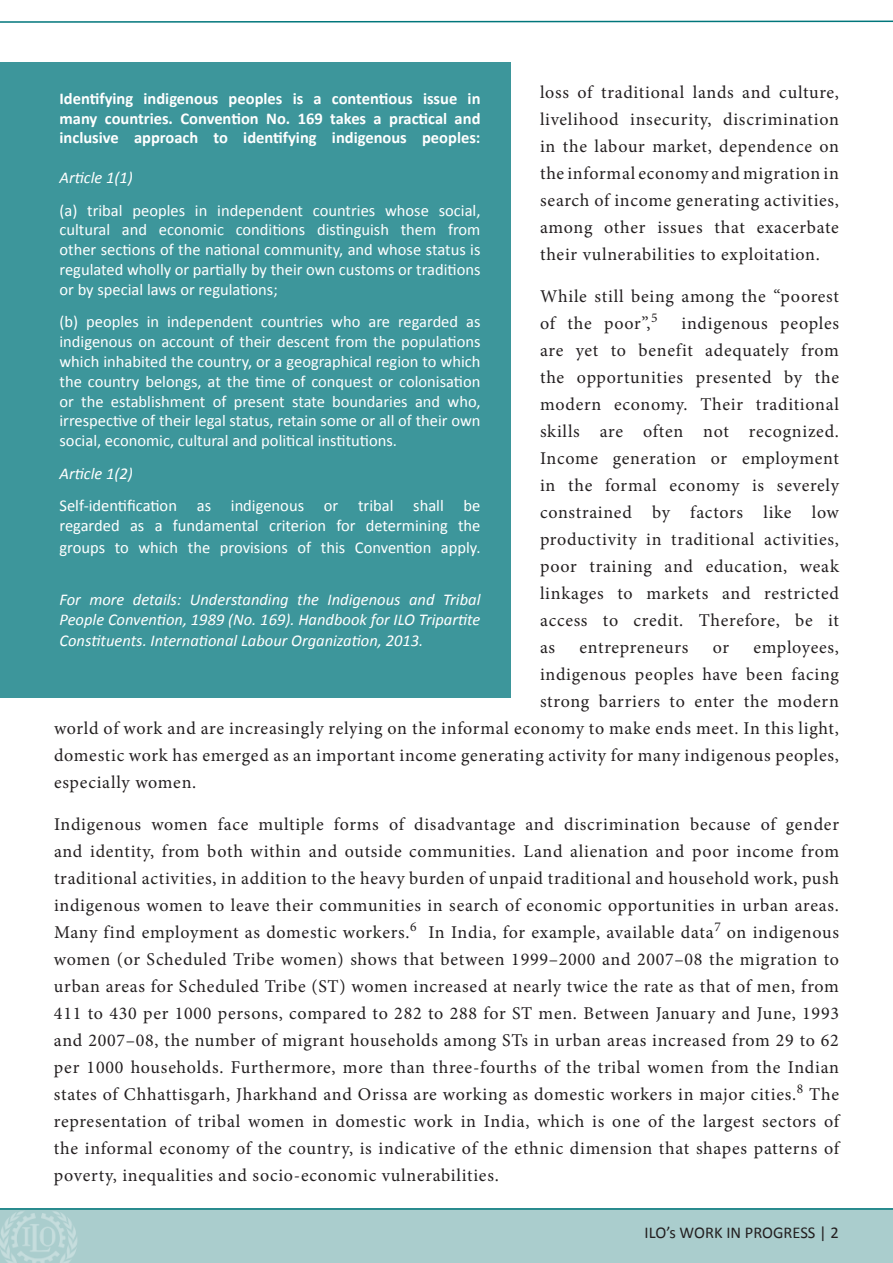
<style>
.page{position:relative;width:893px;height:1263px;background:#fff}
.page>*{position:absolute;margin:0;border:0;box-sizing:border-box;transform-origin:0 0}
.t1{font:18px/27px "Minion Pro";letter-spacing:.04em;color:#231f20;text-align:justify}
.t2{font:16.5px/19.8px "Calibri";color:#fff;text-align:justify}
.t3{font:italic 16.5px/19.8px "Calibri";color:#fff}
.t4{font:700 16.5px/19.8px "Calibri";color:#fff;text-align:justify}
.t5{font:16.5px "Calibri";color:#231f20}
</style>
<div class="page">
<div style="left:0;top:1208px;width:893px;height:55px;background:#aacdcd"></div>
<svg style="left:0;top:20px;width:893px;height:3px"></svg>
<div style="left:0;top:62px;width:510px;height:635px;background:#3d969b"></div>
<p class="t1" style="left:540px;top:79px;width:300px">loss of traditional lands and culture, livelihood insecurity, discrimination in the labour market, dependence on the informal economy and migration in search of income generating activities, among other issues that exacerbate their vulnerabilities to exploitation.</p>
<p class="t1" style="left:540px;top:283px;width:300px">While still being among the “poorest of the poor”,<sup>5</sup></p>
<p class="t4" style="left:60px;top:88px;width:422px">Identifying indigenous peoples is a contentious issue in many countries. Convention No. 169 takes a practical and inclusive approach to identifying indigenous peoples:</p>
<p class="t3" style="left:60px;top:167px;width:75px">Article 1(1)</p>
<p class="t2" style="left:60px;top:200px;width:422px">(a) tribal peoples in independent countries whose social, cultural and economic conditions distinguish them from other sections of the national community, and whose status is regulated wholly or partially by their own customs or traditions or by special laws or regulations;</p>
<p class="t2" style="left:60px;top:312px;width:422px">(b) peoples in independent countries who are regarded as indigenous on account of their descent from the populations which inhabited the country, or a geographical region to which the country belongs, at the time of conquest or colonisation or the establishment of present state boundaries and who, irrespective of their legal status, retain some or all of their own social, economic, cultural and political institutions.</p>
<p class="t3" style="left:60px;top:463px;width:75px">Article 1(2)</p>
<p class="t2" style="left:60px;top:496px;width:422px">Self-identification as indigenous or tribal shall be regarded as a fundamental criterion for determining the</p>
<p class="t2" style="left:60px;top:537px;width:422px">groups to which the provisions of this Convention apply.</p>
<p class="t3" style="left:60px;top:589px;width:422px">For more details: Understanding the Indigenous and Tribal<br>People Convention, 1989 (No. 169). Handbook for ILO Tripartite</p>
<p class="t3" style="left:60px;top:630px;width:365px">Constituents. International Labour Organization, 2013.</p>
<p class="t1" style="left:540px;top:310px;width:300px;text-indent:142px">indigenous peoples are yet to benefit adequately from the opportunities presented by the modern economy. Their traditional skills are often not recognized.<br>Income generation or employment in the formal economy is severely constrained by factors like low productivity in traditional activities, poor training and education, weak linkages to markets and restricted access to credit. Therefore, be it as</p>
<p class="t1" style="left:579px;top:634px;width:110px">entrepreneurs</p>
<p class="t1" style="left:713px;top:634px;width:18px">or</p>
<p class="t1" style="left:753px;top:634px;width:87px">employees,</p>
<p class="t1" style="left:540px;top:661px;width:300px">indigenous peoples have been facing</p>
<p class="t1" style="left:540px;top:688px;width:300px">strong barriers to enter the modern</p>
<p class="t1" style="left:54px;top:715px;width:786px">world of work and are increasingly relying on the informal economy to make ends meet. In this light,</p>
<p class="t1" style="left:54px;top:742px;width:786px">domestic work has emerged as an important income generating activity for many indigenous peoples,</p>
<p class="t1" style="left:54px;top:769px;width:144px">especially women.</p>
<p class="t1" style="left:54px;top:811px;width:787px">Indigenous women face multiple forms of disadvantage and discrimination because of gender and identity, from both within and outside communities. Land alienation and poor income from traditional activities, in addition to the heavy burden of unpaid traditional and household work, push indigenous women to leave their communities in search of economic opportunities in urban areas.<br>Many find employment as domestic workers.<sup>6</sup> In India, for example, available data<sup>7</sup> on indigenous women (or Scheduled Tribe women) shows that between 1999–2000 and 2007–08 the migration to urban areas for Scheduled Tribe (ST) women increased at nearly twice the rate as that of men, from 411 to 430 per 1000 persons, compared to 282 to 288 for ST men. Between January and June, 1993 and 2007–08, the number of migrant households among STs in urban areas increased from 29 to 62 per 1000 households. Furthermore, more than three-fourths of the tribal women from the Indian states of Chhattisgarh, Jharkhand and Orissa are working as domestic workers in major cities.<sup>8</sup> The representation of tribal women in domestic work in India, which is one of the largest sectors of the informal economy of the country, is indicative of the ethnic dimension that shapes patterns of poverty, inequalities and socio-economic vulnerabilities.</p>
<p class="t5" style="left:645px;top:1222px;width:196px">ILO’s WORK IN PROGRESS | 2</p>
</div>
